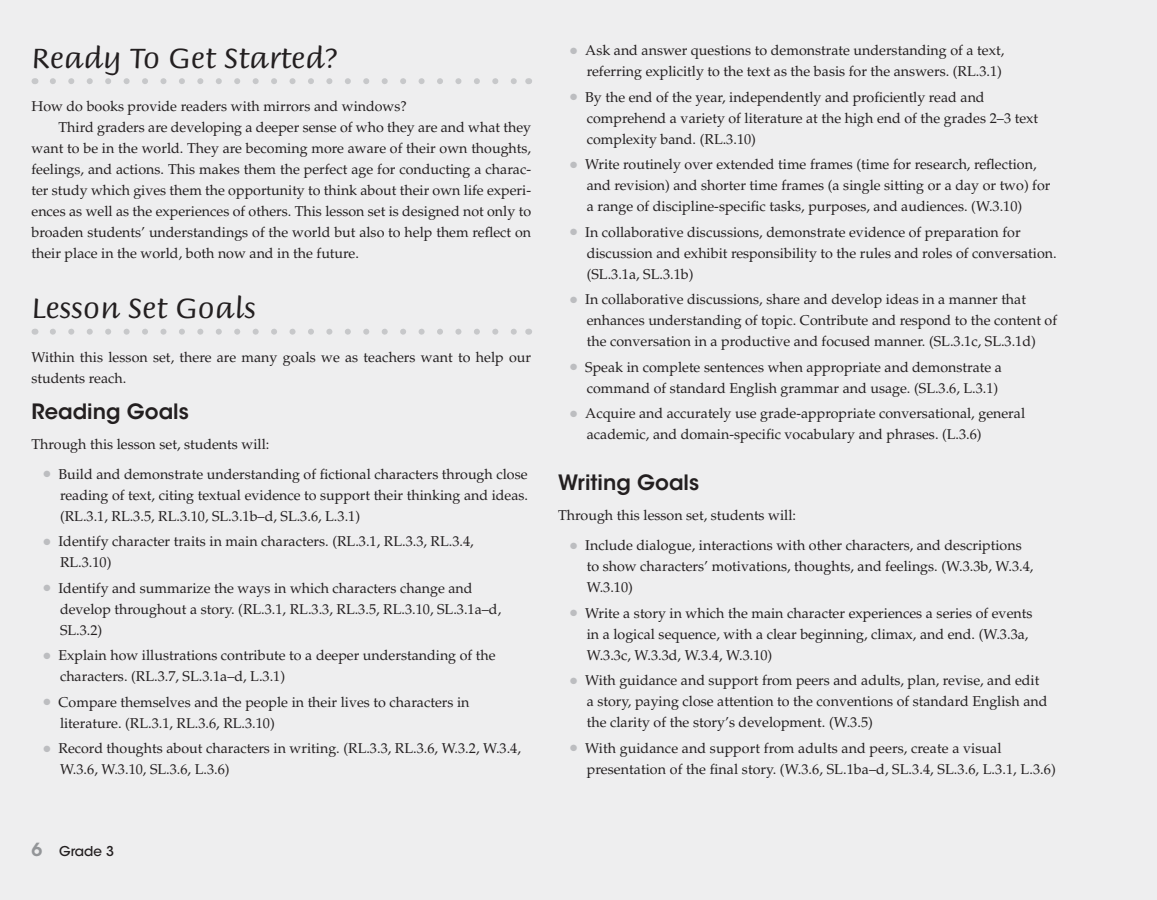
<style>
.page{position:relative;width:1157px;height:900px;background:#fff}
.page>*{position:absolute;margin:0;border:0;box-sizing:border-box;transform-origin:0 0}
.t1{font:30px "Briem Script Std";color:#231f20}
.t2{font:600 21px "ITC Avant Garde Std";color:#231f20}
.t3{font:14.25px/21px "Palatino LT Std";color:#231f20}
.t4{font:500 13.5px "ITC Avant Garde Std";color:#231f20}
.s1{color:#bcbdc0}
.s2{font-weight:600;font-size:18px;color:#939598}
</style>
<div class="page">
<div style="left:0;top:0;width:1156px;height:900px;background:#eeeeef"></div>
<svg style="left:53px;top:78px;width:464px;height:6px"></svg>
<svg style="left:53px;top:329px;width:464px;height:6px"></svg>
<h1 class="t1" style="left:32px;top:41px;width:308px">Ready To Get Started?</h1>
<p class="t3" style="left:32px;top:96px;width:377px">How do books provide readers with mirrors and windows?</p>
<p class="t3" style="left:59px;top:117px;width:474px">Third graders are developing a deeper sense of who they are and what they</p>
<p class="t3" style="left:32px;top:138px;width:501px">want to be in the world. They are becoming more aware of their own thoughts,</p>
<p class="t3" style="left:32px;top:159px;width:501px">feelings, and actions. This makes them the perfect age for conducting a charac-</p>
<p class="t3" style="left:32px;top:180px;width:501px">ter study which gives them the opportunity to think about their own life experi-</p>
<p class="t3" style="left:32px;top:201px;width:501px">ences as well as the experiences of others. This lesson set is designed not only to</p>
<p class="t3" style="left:32px;top:222px;width:501px">broaden students’ understandings of the world but also to help them reflect on</p>
<p class="t3" style="left:32px;top:243px;width:329px">their place in the world, both now and in the future.</p>
<h1 class="t1" style="left:32px;top:291px;width:226px">Lesson Set Goals</h1>
<p class="t3" style="left:32px;top:347px;width:501px">Within this lesson set, there are many goals we as teachers want to help our students reach.</p>
<h2 class="t2" style="left:32px;top:398px;width:159px">Reading Goals</h2>
<p class="t3" style="left:32px;top:434px;width:239px">Through this lesson set, students will:</p>
<p class="t3" style="left:60px;top:464px;width:469px;text-align:justify;text-indent:-16px"><span class="s1">●</span> Build and demonstrate understanding of fictional characters through close reading of text, citing textual evidence to support their thinking and ideas. (RL.3.1, RL.3.5, RL.3.10, SL.3.1b–d, SL.3.6, L.3.1)</p>
<p class="t3" style="left:60px;top:531px;width:415px;text-indent:-16px"><span class="s1">●</span> Identify character traits in main characters. (RL.3.1, RL.3.3, RL.3.4,<br>RL.3.10)</p>
<p class="t3" style="left:60px;top:578px;width:443px;text-indent:-16px"><span class="s1">●</span> Identify and summarize the ways in which characters change and develop throughout a story. (RL.3.1, RL.3.3, RL.3.5, RL.3.10, SL.3.1a–d,<br>SL.3.2)</p>
<p class="t3" style="left:60px;top:645px;width:437px;text-indent:-16px"><span class="s1">●</span> Explain how illustrations contribute to a deeper understanding of the characters. (RL.3.7, SL.3.1a–d, L.3.1)</p>
<p class="t3" style="left:60px;top:692px;width:411px;text-indent:-16px"><span class="s1">●</span> Compare themselves and the people in their lives to characters in literature. (RL.3.1, RL.3.6, RL.3.10)</p>
<p class="t3" style="left:60px;top:738px;width:462px;text-indent:-16px"><span class="s1">●</span> Record thoughts about characters in writing. (RL.3.3, RL.3.6, W.3.2, W.3.4,<br>W.3.6, W.3.10, SL.3.6, L.3.6)</p>
<p class="t4" style="left:32px;top:842px;width:84px"><span class="s2">6</span> Grade 3</p>
<p class="t3" style="left:570px;top:40px;width:435px;text-align:right"><span class="s1">●</span> Ask and answer questions to demonstrate understanding of a text, referring explicitly to the text as the basis for the answers. (RL.3.1)</p>
<p class="t3" style="left:586px;top:87px;width:453px;text-indent:-16px"><span class="s1">●</span> By the end of the year, independently and proficiently read and comprehend a variety of literature at the high end of the grades 2–3 text complexity band. (RL.3.10)</p>
<p class="t3" style="left:586px;top:154px;width:465px;text-indent:-16px"><span class="s1">●</span> Write routinely over extended time frames (time for research, reflection, and revision) and shorter time frames (a single sitting or a day or two) for a range of discipline-specific tasks, purposes, and audiences. (W.3.10)</p>
<p class="t3" style="left:586px;top:222px;width:471px;text-indent:-16px"><span class="s1">●</span> In collaborative discussions, demonstrate evidence of preparation for discussion and exhibit responsibility to the rules and roles of conversation. (SL.3.1a, SL.3.1b)</p>
<p class="t3" style="left:586px;top:289px;width:472px;text-indent:-16px"><span class="s1">●</span> In collaborative discussions, share and develop ideas in a manner that enhances understanding of topic. Contribute and respond to the content of the conversation in a productive and focused manner. (SL.3.1c, SL.3.1d)</p>
<p class="t3" style="left:570px;top:357px;width:433px;text-align:right"><span class="s1">●</span> Speak in complete sentences when appropriate and demonstrate a command of standard English grammar and usage. (SL.3.6, L.3.1)</p>
<p class="t3" style="left:586px;top:403px;width:440px;text-indent:-16px"><span class="s1">●</span> Acquire and accurately use grade-appropriate conversational, general academic, and domain-specific vocabulary and phrases. (L.3.6)</p>
<h2 class="t2" style="left:558px;top:469px;width:142px">Writing Goals</h2>
<p class="t3" style="left:558px;top:505px;width:239px">Through this lesson set, students will:</p>
<p class="t3" style="left:586px;top:535px;width:448px;text-indent:-16px"><span class="s1">●</span> Include dialogue, interactions with other characters, and descriptions to show characters’ motivations, thoughts, and feelings. (W.3.3b, W.3.4,<br>W.3.10)</p>
<p class="t3" style="left:586px;top:603px;width:447px;text-indent:-16px"><span class="s1">●</span> Write a story in which the main character experiences a series of events in a logical sequence, with a clear beginning, climax, and end. (W.3.3a,<br>W.3.3c, W.3.3d, W.3.4, W.3.10)</p>
<p class="t3" style="left:586px;top:670px;width:462px;text-indent:-16px"><span class="s1">●</span> With guidance and support from peers and adults, plan, revise, and edit a story, paying close attention to the conventions of standard English and the clarity of the story’s development. (W.3.5)</p>
<p class="t3" style="left:586px;top:738px;width:470px;text-indent:-16px"><span class="s1">●</span> With guidance and support from adults and peers, create a visual presentation of the final story. (W.3.6, SL.1ba–d, SL.3.4, SL.3.6, L.3.1, L.3.6)</p>
</div>
